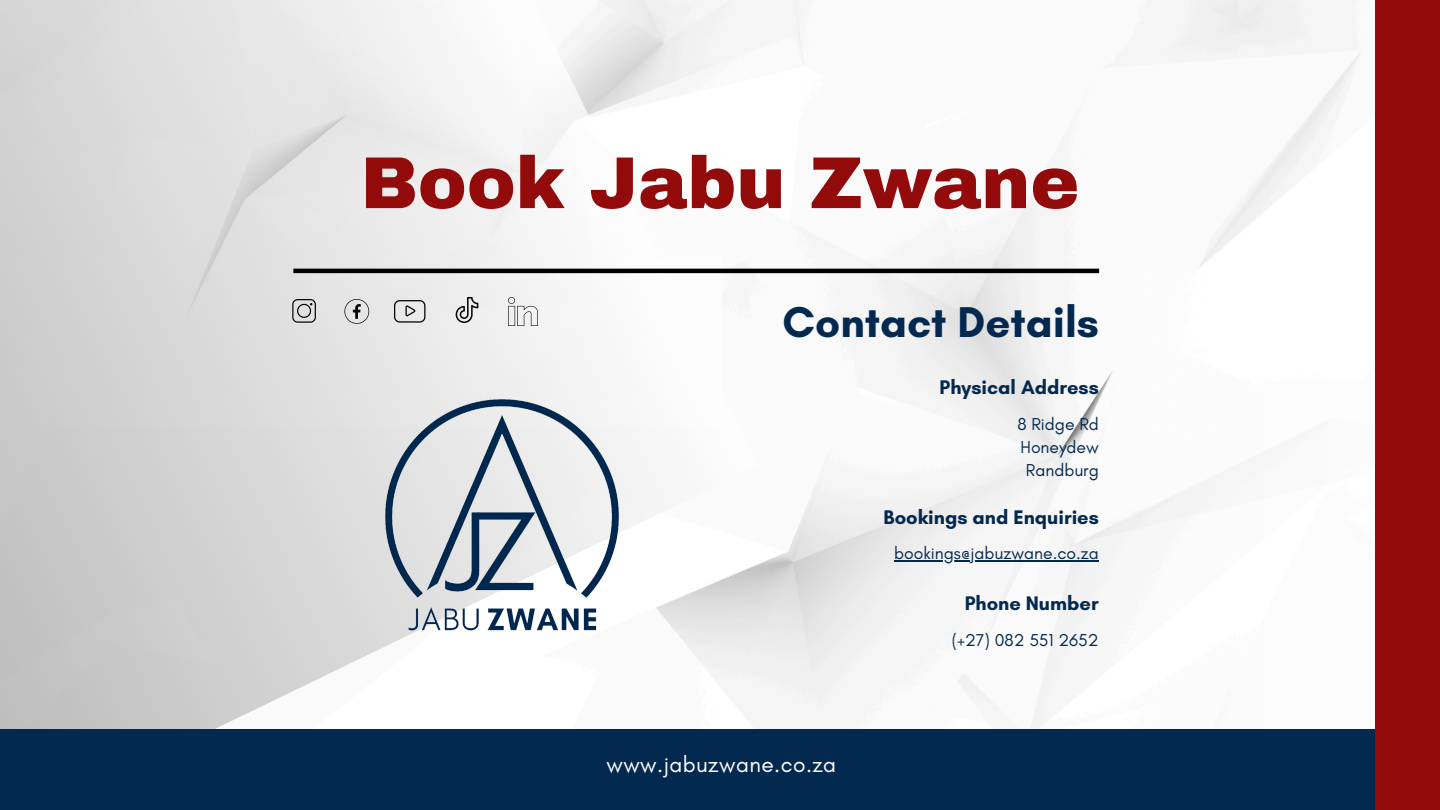
<style>
.page{position:relative;width:1440px;height:810px;background:#fff}
.page>*{position:absolute;margin:0;border:0;box-sizing:border-box;transform-origin:0 0}
.t1{font:900 73.5px "Archivo";color:#930a0a}
.t2{font:700 43.95px "Glacial Indifference";color:#042950}
.t3{font:22.65px "Glacial Indifference";letter-spacing:.02em;color:#fff}
.t4{font:700 20.1px "Glacial Indifference";color:#042950}
.t5{font:17.55px "Glacial Indifference";color:#042950}
</style>
<div class="page">
<img style="left:758px;top:270px;width:617px;height:459px">
<svg style="left:0;top:0;width:758px;height:729px"></svg>
<div style="left:0;top:729px;width:1440px;height:81px;background:#042950"></div>
<div style="left:1375px;top:0;width:65px;height:810px;background:#930a0a"></div>
<hr style="left:293px;top:269px;width:806px;height:4px;background:#000">
<svg style="left:292px;top:299px;width:24px;height:24px"></svg>
<svg style="left:344px;top:299px;width:25px;height:25px"></svg>
<svg style="left:394px;top:300px;width:31px;height:23px"></svg>
<img style="left:455px;top:297px;width:24px;height:25px">
<img style="left:509px;top:297px;width:28px;height:29px">
<img style="left:265px;top:388px;width:474px;height:268px">
<hr style="left:894px;top:560px;width:205px;height:1px;background:#042950">
<p class="t1" style="left:361px;top:144px;width:720px">Book Jabu Zwane</p>
<p class="t2" style="left:783px;top:296px;width:318px">Contact Details</p>
<p class="t4" style="left:940px;top:375px;width:161px">Physical Address</p>
<h1 class="t5" style="left:1017px;top:414px;width:83px">8 Ridge Rd</h1>
<p class="t5" style="left:1020px;top:436px;width:80px">Honeydew</p>
<h4 class="t5" style="left:1026px;top:459px;width:74px">Randburg</h4>
<p class="t4" style="left:884px;top:505px;width:217px">Bookings and Enquiries</p>
<p class="t5" style="left:894px;top:542px;width:206px">bookings@jabuzwane.co.za</p>
<p class="t4" style="left:965px;top:590px;width:135px">Phone Number</p>
<p class="t3" style="left:607px;top:750px;width:231px">www.jabuzwane.co.za</p>
<h4 class="t5" style="left:952px;top:629px;width:148px">(+27) 082 551 2652</h4>
</div>
